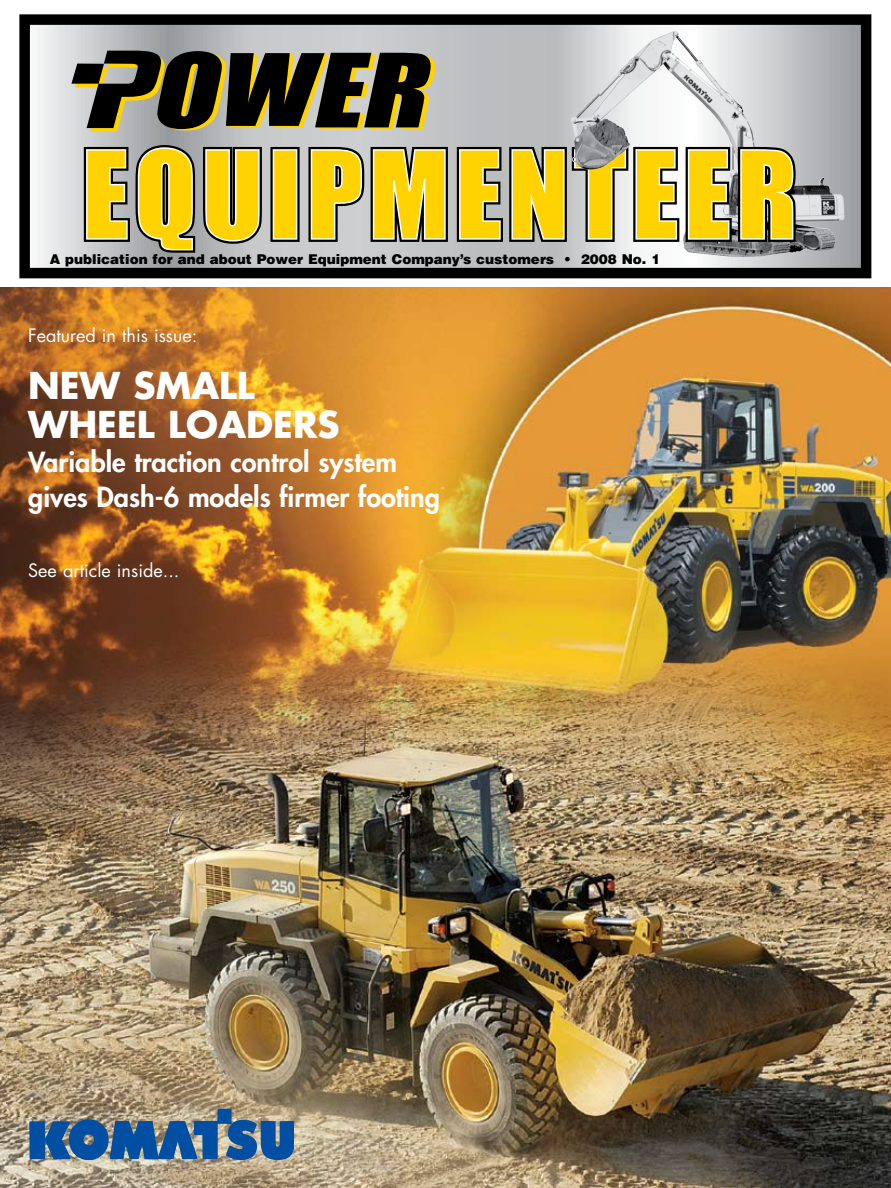
<style>
.page{position:relative;width:891px;height:1188px;background:#fff}
.page>*{position:absolute;margin:0;border:0;box-sizing:border-box;transform-origin:0 0}
.t1{font:700 36px/39px "Futura";color:#fff}
.t2{font:800 27px/34.5px "Futura";color:#fff}
.t3{font:18px "Futura";color:#fff}
.t4{font:900 13.5px "Helvetica";color:#000}
</style>
<div class="page">
<img style="left:0;top:287px;width:891px;height:901px">
<svg style="left:29px;top:1109px;width:265px;height:51px;background:#4d7499"></svg>
<svg style="left:19px;top:14px;width:852px;height:264px;background:#9fa0a2"></svg>
<svg style="left:71px;top:51px;width:365px;height:81px;background:#514c35"></svg>
<img style="left:571px;top:31px;width:103px;height:109px">
<svg style="left:84px;top:147px;width:46px;height:95px;background:#ccb032"></svg>
<svg style="left:136px;top:145px;width:59px;height:108px;background:#cdb130"></svg>
<svg style="left:203px;top:147px;width:59px;height:97px;background:#cfb227"></svg>
<svg style="left:270px;top:147px;width:30px;height:95px;background:#cdaf24"></svg>
<svg style="left:308px;top:147px;width:56px;height:95px;background:#d1b944"></svg>
<svg style="left:371px;top:147px;width:77px;height:95px;background:#d7b723"></svg>
<svg style="left:457px;top:147px;width:46px;height:95px;background:#ccb132"></svg>
<svg style="left:509px;top:147px;width:170px;height:95px;background:#ceb84f"></svg>
<svg style="left:686px;top:147px;width:46px;height:95px;background:#cfb435"></svg>
<svg style="left:738px;top:147px;width:58px;height:95px;background:#d0b124"></svg>
<p class="t4" style="left:50px;top:251px;width:612px">A publication for and about Power Equipment Company’s customers • 2008 No. 1</p>
<h3 class="t3" style="left:28px;top:323px;width:171px">Featured in this issue:</h3>
<h1 class="t1" style="left:28px;top:365px;width:313px">NEW SMALL<br>WHEEL LOADERS</h1>
<h2 class="t2" style="left:28px;top:444px;width:413px">Variable traction control system gives Dash-6 models firmer footing</h2>
<h3 class="t3" style="left:28px;top:558px;width:153px">See article inside...</h3>
</div>
